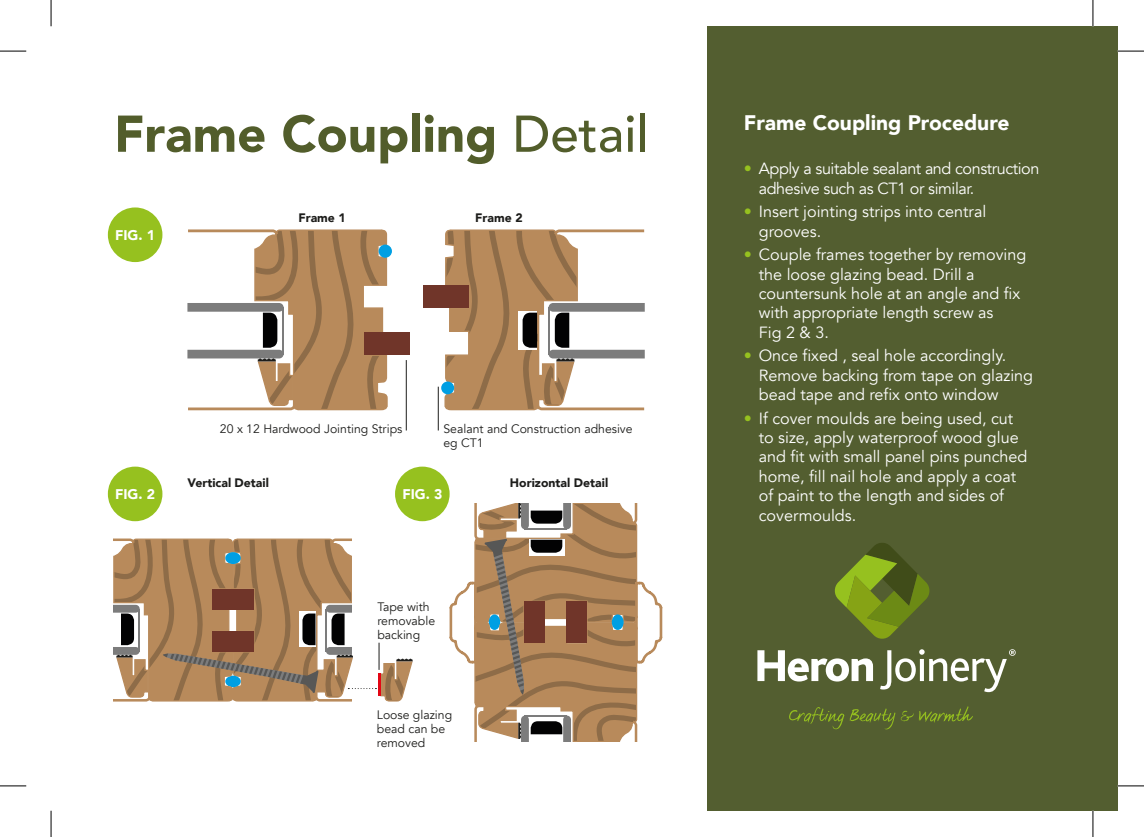
<style>
.page{position:relative;width:1144px;height:837px;background:#fff}
.page>*{position:absolute;margin:0;border:0;box-sizing:border-box;transform-origin:0 0}
.Descriptor_Header{font:900 51.1px "Avenir";color:#525d2b}
.Descriptor_Header-2{font:900 21px "Avenir";color:#fff}
.Descriptor_Header-3{font:16.1px/19.4px "Avenir";color:#fff}
.Descriptor_Header-4{font:16.1px/19.4px "Avenir";letter-spacing:-.025em;color:#fff}
.Descriptor_Header-5{font:900 14px "Avenir";color:#fff}
.Descriptor_Header-6{font:12.25px/14px "Avenir";color:#1d1d1b}
.Descriptor_Header-7{font:900 12.25px "Avenir";color:#1d1d1b}
.s1{font-weight:500}
.s2{color:#96c11f}
</style>
<div class="page">
<div style="left:108px;top:207px;width:54px;height:55px;background:#96c11f;border-radius:50%"></div>
<div style="left:708px;top:26px;width:410px;height:784px;background:#535e30"></div>
<svg style="left:834px;top:543px;width:96px;height:96px"></svg>
<svg style="left:757px;top:649px;width:259px;height:43px"></svg>
<svg style="left:789px;top:706px;width:184px;height:23px"></svg>
<div style="left:108px;top:466px;width:54px;height:55px;background:#96c11f;border-radius:50%"></div>
<div style="left:395px;top:466px;width:55px;height:55px;background:#96c11f;border-radius:50%"></div>
<svg style="left:187px;top:229px;width:201px;height:182px"></svg>
<div style="left:379px;top:244px;width:13px;height:14px;background:#009fe3;border-radius:50%"></div>
<div style="left:364px;top:331px;width:45px;height:23px;background:#703529"></div>
<svg style="left:441px;top:381px;width:13px;height:13px"></svg>
<div style="left:423px;top:285px;width:46px;height:23px;background:#703529"></div>
<svg style="left:444px;top:229px;width:201px;height:182px"></svg>
<hr style="left:406px;top:360px;width:1px;height:70px;background:#1d1d1b">
<hr style="left:438px;top:386px;width:1px;height:44px;background:#1d1d1b">
<svg style="left:448px;top:485px;width:215px;height:257px"></svg>
<svg style="left:113px;top:538px;width:300px;height:164px"></svg>
<svg style="left:0;top:51px;width:26px;height:1px"></svg>
<svg style="left:1118px;top:51px;width:26px;height:1px"></svg>
<svg style="left:0;top:785px;width:26px;height:1px"></svg>
<svg style="left:1118px;top:785px;width:26px;height:1px"></svg>
<svg style="left:51px;top:0;width:1px;height:26px"></svg>
<svg style="left:51px;top:810px;width:1px;height:26px"></svg>
<svg style="left:1092px;top:0;width:1px;height:26px"></svg>
<svg style="left:1092px;top:810px;width:1px;height:26px"></svg>
<p class="Descriptor_Header" style="left:114px;top:90px;width:536px">Frame Coupling <span class="s1">Detail</span></p>
<p class="Descriptor_Header-2" style="left:744px;top:105px;width:267px">Frame Coupling Procedure</p>
<p class="Descriptor_Header-4" style="left:759px;top:159px;width:282px;text-indent:-15px"><span class="s2">•</span> Apply a suitable sealant and construction adhesive such as CT1 or similar.</p>
<p class="Descriptor_Header-3" style="left:759px;top:202px;width:229px;text-indent:-15px"><span class="s2">•</span> Insert jointing strips into central grooves.</p>
<p class="Descriptor_Header-3" style="left:759px;top:245px;width:269px;text-indent:-15px"><span class="s2">•</span> Couple frames together by removing the loose glazing bead. Drill a countersunk hole at an angle and fix with appropriate length screw as<br>Fig 2 &amp; 3.</p>
<p class="Descriptor_Header-3" style="left:759px;top:346px;width:276px;text-indent:-15px"><span class="s2">•</span> Once fixed , seal hole accordingly.<br>Remove backing from tape on glazing bead tape and refix onto window</p>
<p class="Descriptor_Header-3" style="left:759px;top:408px;width:270px;text-indent:-15px"><span class="s2">•</span> If cover moulds are being used, cut to size, apply waterproof wood glue and fit with small panel pins punched home, fill nail hole and apply a coat of paint to the length and sides of covermoulds.</p>
<p class="Descriptor_Header-7" style="left:298px;top:207px;width:49px">Frame 1</p>
<p class="Descriptor_Header-7" style="left:475px;top:207px;width:49px">Frame 2</p>
<p class="Descriptor_Header-5" style="left:115px;top:223px;width:41px">FIG. 1</p>
<p class="Descriptor_Header-6" style="left:220px;top:422px;width:184px">20 x 12 Hardwood Jointing Strips</p>
<p class="Descriptor_Header-6" style="left:443px;top:422px;width:191px">Sealant and Construction adhesive eg CT1</p>
<p class="Descriptor_Header-7" style="left:187px;top:472px;width:83px">Vertical Detail</p>
<p class="Descriptor_Header-7" style="left:510px;top:472px;width:100px">Horizontal Detail</p>
<p class="Descriptor_Header-5" style="left:115px;top:482px;width:41px">FIG. 2</p>
<p class="Descriptor_Header-5" style="left:402px;top:482px;width:41px">FIG. 3</p>
<p class="Descriptor_Header-6" style="left:377px;top:599px;width:59px">Tape with removable backing</p>
<p class="Descriptor_Header-6" style="left:377px;top:707px;width:77px">Loose glazing bead can be removed</p>
</div>
